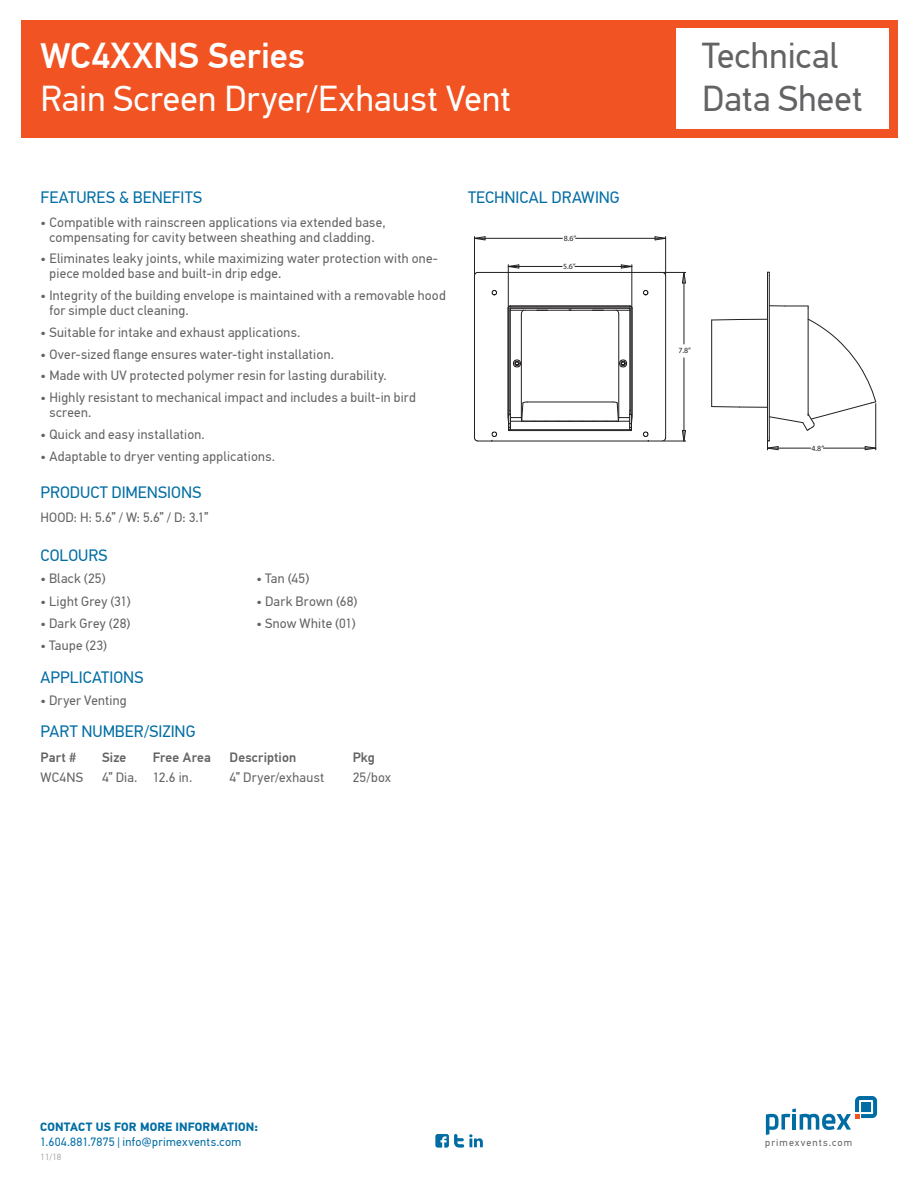
<style>
.page{position:relative;width:918px;height:1188px;background:#fff}
.page>*{position:absolute;margin:0;border:0;box-sizing:border-box;transform-origin:0 0}
.t1{font:36px "PF Din Text Pro";letter-spacing:.005em;color:#fff}
.t2{font:36px/43.2px "PF Din Text Pro";letter-spacing:.005em;color:#636366}
.t3{font:500 36px "PF Din Text Pro";letter-spacing:.005em;color:#fff}
.t4{font:16.5px "PF Din Text Pro";color:#006da4}
.t5{font:13.5px/15px "PF Din Text Pro";letter-spacing:.02em;color:#636366}
.t6{font:500 13.5px "PF Din Text Pro";letter-spacing:.01em;color:#636366}
.t7{font:12px "PF Din Text Pro";letter-spacing:.025em;color:#006da4}
.t8{font:700 12px "PF Din Text Pro";letter-spacing:.01em;color:#006da4}
.t9{font:10.2px "PF Din Text Pro";letter-spacing:.1em;color:#636366}
.t10{font:9px "PF Din Text Pro";color:#a8a9ad}
.t11{font:7.95px "Myriad Pro";color:#231f20}
</style>
<div class="page">
<img style="left:21px;top:20px;width:877px;height:1128px">
<h1 class="t3" style="left:40px;top:34px;width:266px">WC4XXNS Series</h1>
<h1 class="t1" style="left:40px;top:77px;width:472px">Rain Screen Dryer/Exhaust Vent</h1>
<p class="t4" style="left:40px;top:188px;width:163px">FEATURES &amp; BENEFITS</p>
<p class="t5" style="left:40px;top:215px;width:347px;text-align:center">• Compatible with rainscreen applications via extended base, compensating for cavity between sheathing and cladding.</p>
<p class="t5" style="left:50px;top:251px;width:390px;text-indent:-9px">• Eliminates leaky joints, while maximizing water protection with one&shy;piece molded base and built-in drip edge.</p>
<p class="t5" style="left:50px;top:288px;width:398px;text-indent:-9px">• Integrity of the building envelope is maintained with a removable hood for simple duct cleaning.</p>
<p class="t5" style="left:40px;top:325px;width:262px">• Suitable for intake and exhaust applications.</p>
<p class="t5" style="left:40px;top:347px;width:295px">• Over-sized flange ensures water-tight installation.</p>
<p class="t5" style="left:40px;top:368px;width:348px">• Made with UV protected polymer resin for lasting durability.</p>
<p class="t5" style="left:50px;top:390px;width:368px;text-indent:-9px">• Highly resistant to mechanical impact and includes a built-in bird screen.</p>
<p class="t5" style="left:40px;top:427px;width:166px">• Quick and easy installation.</p>
<p class="t5" style="left:40px;top:449px;width:236px">• Adaptable to dryer venting applications.</p>
<p class="t4" style="left:40px;top:483px;width:162px">PRODUCT DIMENSIONS</p>
<p class="t5" style="left:40px;top:510px;width:169px">HOOD: H: 5.6” / W: 5.6” / D: 3.1”</p>
<p class="t4" style="left:40px;top:546px;width:69px">COLOURS</p>
<p class="t5" style="left:40px;top:571px;width:67px">• Black (25)</p>
<p class="t5" style="left:256px;top:571px;width:55px">• Tan (45)</p>
<p class="t5" style="left:40px;top:594px;width:92px">• Light Grey (31)</p>
<p class="t5" style="left:256px;top:594px;width:102px">• Dark Brown (68)</p>
<p class="t5" style="left:40px;top:616px;width:91px">• Dark Grey (28)</p>
<p class="t5" style="left:256px;top:616px;width:101px">• Snow White (01)</p>
<p class="t5" style="left:40px;top:638px;width:68px">• Taupe (23)</p>
<p class="t4" style="left:40px;top:667px;width:105px">APPLICATIONS</p>
<p class="t5" style="left:40px;top:693px;width:88px">• Dryer Venting</p>
<p class="t4" style="left:40px;top:722px;width:157px">PART NUMBER/SIZING</p>
<p class="t6" style="left:40px;top:749px;width:38px">Part #</p>
<p class="t6" style="left:102px;top:749px;width:26px">Size</p>
<p class="t6" style="left:153px;top:749px;width:59px">Free Area</p>
<p class="t6" style="left:230px;top:749px;width:68px">Description</p>
<p class="t6" style="left:353px;top:749px;width:24px">Pkg</p>
<p class="t5" style="left:40px;top:770px;width:44px">WC4NS</p>
<p class="t5" style="left:102px;top:770px;width:92px">4” Dia. 12.6 in.</p>
<p class="t5" style="left:230px;top:770px;width:96px">4” Dryer/exhaust</p>
<p class="t5" style="left:353px;top:770px;width:40px">25/box</p>
<p class="t4" style="left:468px;top:188px;width:153px">TECHNICAL DRAWING</p>
<p class="t11" style="left:564px;top:233px;width:14px">8.6”</p>
<p class="t11" style="left:563px;top:262px;width:14px">5.6”</p>
<h1 class="t2" style="left:702px;top:34px;width:162px">Technical<br>Data Sheet</h1>
<p class="t11" style="left:679px;top:346px;width:14px">7.8”</p>
<p class="t11" style="left:812px;top:443px;width:14px">4.8”</p>
<p class="t8" style="left:40px;top:1120px;width:219px">CONTACT US FOR MORE INFORMATION:</p>
<p class="t7" style="left:40px;top:1135px;width:203px">1.604.881.7875 | info@primexvents.com</p>
<p class="t9" style="left:765px;top:1137px;width:88px">primexvents.com</p>
<p class="t10" style="left:40px;top:1152px;width:22px">11/18</p>
</div>
